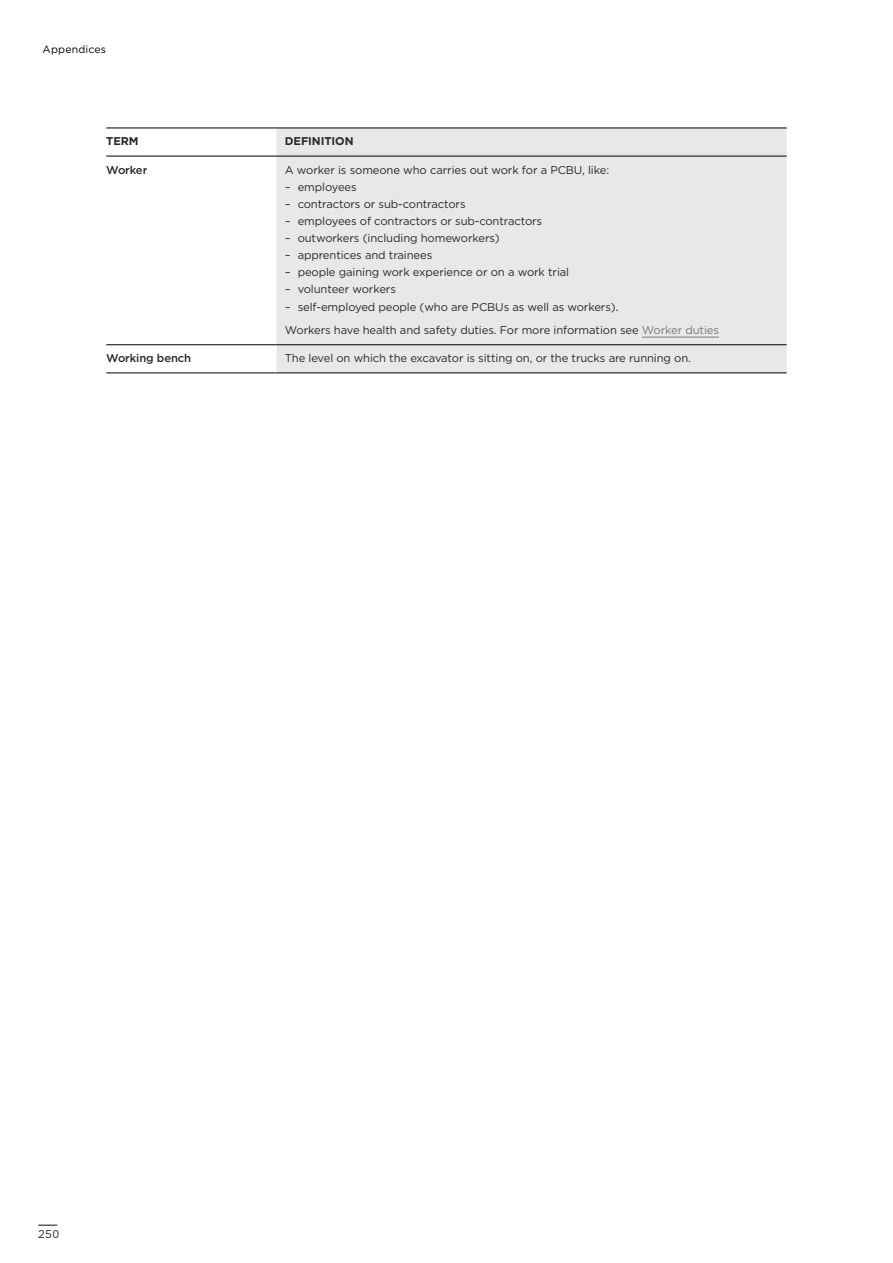
<style>
.page{position:relative;width:893px;height:1263px;background:#fff}
.page>*{position:absolute;margin:0;border:0;box-sizing:border-box;transform-origin:0 0}
.t1{font:11.25px/23.5px "Gotham";letter-spacing:-.01em;color:#292829}
.t2{font:500 11.25px "Gotham";letter-spacing:-.01em;color:#292829}
.t3{font:700 11.25px "Gotham";letter-spacing:-.01em;color:#292829}
.t4{font:10.5px "Gotham";letter-spacing:.02em;color:#000}
.s1{color:#77787b}
</style>
<div class="page">
<div style="left:276px;top:129px;width:511px;height:243px;background:#e8e8e9"></div>
<hr style="left:106px;top:128px;width:170px;height:1px;background:#000">
<hr style="left:276px;top:128px;width:511px;height:1px;background:#000">
<hr style="left:106px;top:156px;width:170px;height:1px;background:#000">
<hr style="left:276px;top:156px;width:511px;height:1px;background:#000">
<hr style="left:106px;top:344px;width:170px;height:1px;background:#000">
<hr style="left:276px;top:344px;width:511px;height:1px;background:#000">
<hr style="left:106px;top:372px;width:170px;height:1px;background:#000">
<hr style="left:276px;top:372px;width:511px;height:1px;background:#000">
<hr style="left:642px;top:337px;width:77px;height:1px;background:#77787b">
<svg style="left:38px;top:1224px;width:19px;height:2px"></svg>
<p class="t4" style="left:43px;top:43px;width:65px">Appendices</p>
<p class="t3" style="left:106px;top:134px;width:34px">TERM</p>
<p class="t3" style="left:285px;top:134px;width:70px">DEFINITION</p>
<p class="t2" style="left:106px;top:162px;width:43px">Worker</p>
<p class="t1" style="left:285px;top:158px;width:326px">A worker is someone who carries out work for a PCBU, like:</p>
<p class="t1" style="left:285px;top:175px;width:73px">– employees</p>
<p class="t1" style="left:285px;top:192px;width:182px">– contractors or sub-contractors</p>
<p class="t1" style="left:285px;top:209px;width:259px">– employees of contractors or sub-contractors</p>
<p class="t1" style="left:285px;top:226px;width:216px">– outworkers (including homeworkers)</p>
<p class="t1" style="left:285px;top:243px;width:149px">– apprentices and trainees</p>
<p class="t1" style="left:285px;top:260px;width:286px">– people gaining work experience or on a work trial</p>
<p class="t1" style="left:285px;top:277px;width:113px">– volunteer workers</p>
<p class="t1" style="left:285px;top:295px;width:436px">– self-employed people (who are PCBUs as well as workers).<br>Workers have health and safety duties. For more information see <span class="s1">Worker duties</span></p>
<p class="t2" style="left:106px;top:351px;width:86px">Working bench</p>
<p class="t1" style="left:285px;top:346px;width:408px">The level on which the excavator is sitting on, or the trucks are running on.</p>
<p class="t1" style="left:38px;top:1222px;width:22px">250</p>
</div>
